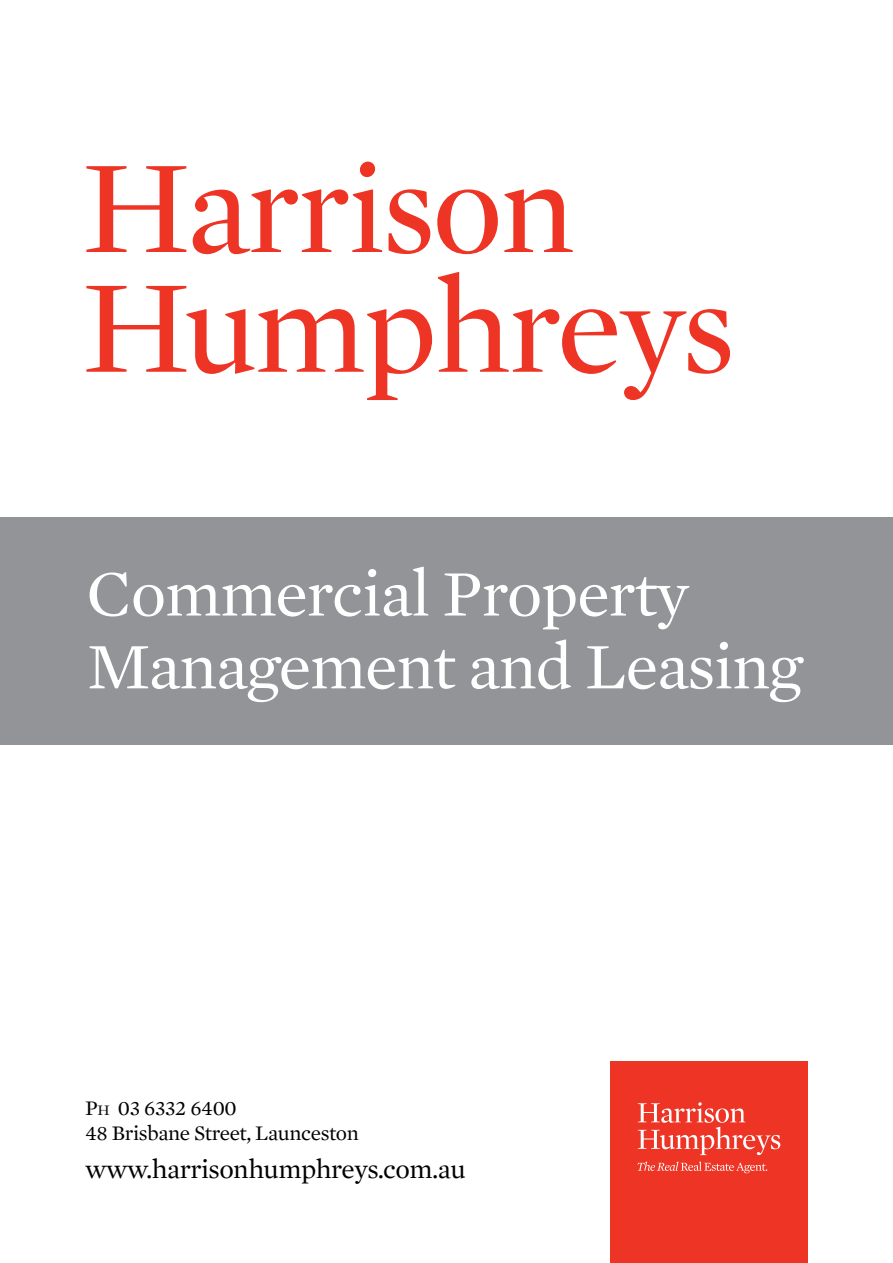
<style>
.page{position:relative;width:893px;height:1263px;background:#fff}
.page>*{position:absolute;margin:0;border:0;box-sizing:border-box;transform-origin:0 0}
.t1{font:66px/72.8px "Mercury Text G1";letter-spacing:-.02em;color:#fff}
.t2{font:27px "Mercury Text G1";letter-spacing:-.02em;color:#000}
.t3{font:21px/24.9px "Mercury Text G1";letter-spacing:-.02em;color:#000}
.s1{font-style:inherit}
.s2{font-size:14.7px}
</style>
<div class="page">
<div style="left:0;top:518px;width:893px;height:227px;background:#939498"></div>
<svg style="left:86px;top:166px;width:100px;height:86px"></svg>
<svg style="left:193px;top:162px;width:189px;height:92px"></svg>
<svg style="left:389px;top:189px;width:41px;height:65px"></svg>
<svg style="left:437px;top:189px;width:61px;height:65px"></svg>
<svg style="left:504px;top:189px;width:69px;height:63px"></svg>
<svg style="left:86px;top:286px;width:346px;height:114px"></svg>
<svg style="left:438px;top:272px;width:292px;height:128px"></svg>
<div style="left:610px;top:1061px;width:198px;height:202px;background:#ee3424"></div>
<svg style="left:638px;top:1102px;width:142px;height:53px"></svg>
<svg style="left:637px;top:1161px;width:130px;height:12px"></svg>
<h1 class="t1" style="left:86px;top:557px;width:717px">Commercial Property<br>Management and Leasing</h1>
<p class="t3" style="left:85px;top:1095px;width:275px"><span class="s1">P</span><span class="s2">h</span> 03 6332 6400<br>48 Brisbane Street, Launceston</p>
<p class="t2" style="left:85px;top:1153px;width:382px">www.harrisonhumphreys.com.au</p>
</div>
